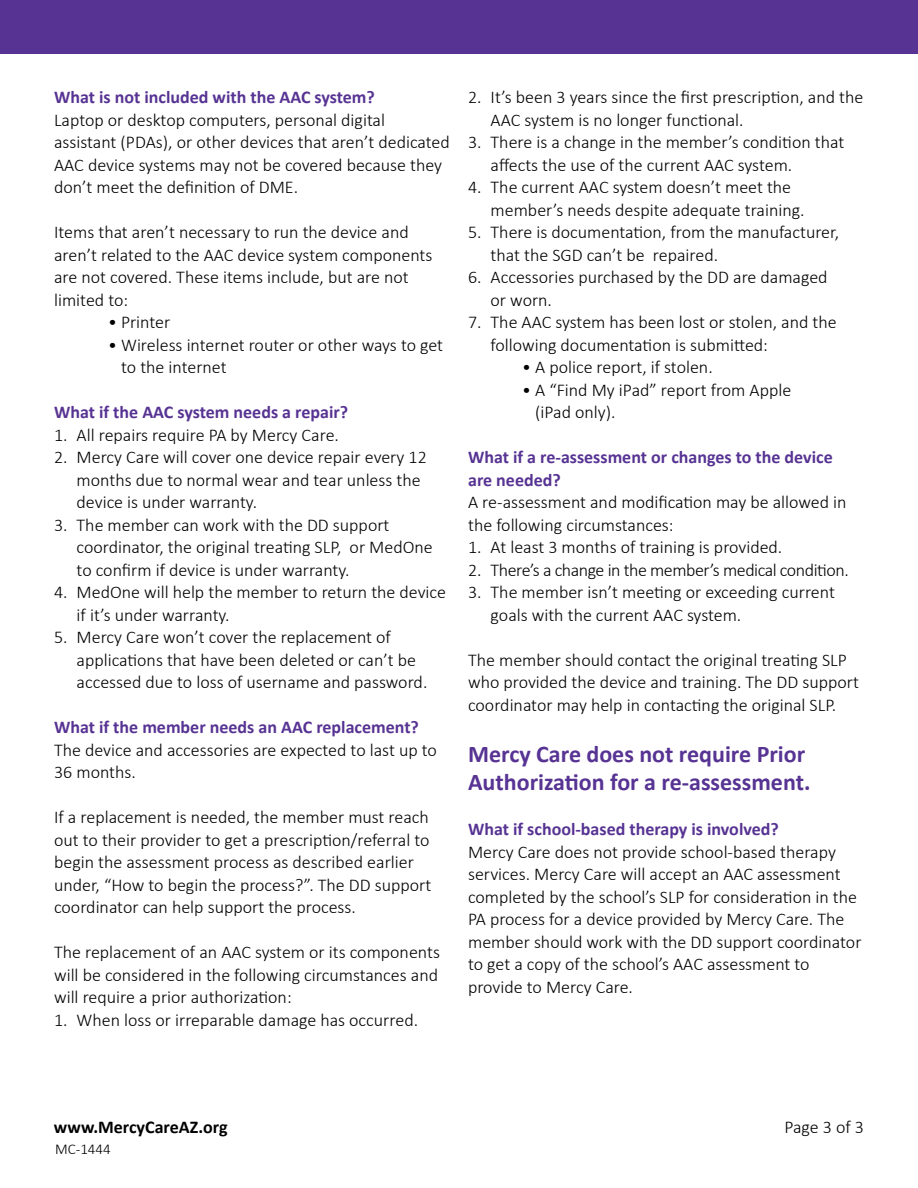
<style>
.page{position:relative;width:918px;height:1188px;background:#fff}
.page>*{position:absolute;margin:0;border:0;box-sizing:border-box;transform-origin:0 0}
.t1{font:700 24px/28.5px "Calibri";color:#573393}
.t2{font:300 18px/22.5px "Calibri";color:#000}
.t3{font:700 18px/22.5px "Calibri";color:#573393}
.t4{font:300 18px "Calibri";letter-spacing:-.025em;color:#000}
.t5{font:700 18px "Calibri";color:#000}
.t6{font:300 15px "Calibri";color:#000}
</style>
<div class="page">
<div style="left:0;top:0;width:918px;height:54px;background:#573393"></div>
<p class="t3" style="left:54px;top:85px;width:322px">What is not included with the AAC system?</p>
<p class="t2" style="left:54px;top:108px;width:397px">Laptop or desktop computers, personal digital assistant (PDAs), or other devices that aren’t dedicated AAC device systems may not be covered because they don’t meet the definition of DME.</p>
<p class="t2" style="left:54px;top:221px;width:380px">Items that aren’t necessary to run the device and aren’t related to the AAC device system components are not covered. These items include, but are not limited to:</p>
<p class="t2" style="left:108px;top:311px;width:64px">• Printer</p>
<p class="t2" style="left:121px;top:333px;width:324px;text-indent:-13px">• Wireless internet router or other ways to get to the internet</p>
<p class="t3" style="left:54px;top:400px;width:296px">What if the AAC system needs a repair?</p>
<p class="t2" style="left:54px;top:423px;width:286px">1. All repairs require PA by Mercy Care.</p>
<p class="t2" style="left:77px;top:446px;width:352px;text-indent:-22px">2. Mercy Care will cover one device repair every 12 months due to normal wear and tear unless the device is under warranty.</p>
<p class="t2" style="left:77px;top:513px;width:358px;text-indent:-22px">3. The member can work with the DD support coordinator, the original treating SLP, or MedOne to confirm if device is under warranty.</p>
<p class="t2" style="left:77px;top:581px;width:371px;text-indent:-22px">4. MedOne will help the member to return the device if it’s under warranty.</p>
<p class="t2" style="left:77px;top:626px;width:352px;text-indent:-22px">5. Mercy Care won’t cover the replacement of applications that have been deleted or can’t be accessed due to loss of username and password.</p>
<p class="t3" style="left:54px;top:715px;width:366px">What if the member needs an AAC replacement?</p>
<p class="t2" style="left:54px;top:738px;width:384px">The device and accessories are expected to last up to<br>36 months.</p>
<p class="t2" style="left:54px;top:806px;width:379px">If a replacement is needed, the member must reach out to their provider to get a prescription/referral to begin the assessment process as described earlier under, “How to begin the process?”. The DD support coordinator can help support the process.</p>
<p class="t2" style="left:54px;top:941px;width:387px;text-align:justify">The replacement of an AAC system or its components will be considered in the following circumstances and will require a prior authorization:</p>
<p class="t2" style="left:54px;top:1008px;width:366px">1. When loss or irreparable damage has occurred.</p>
<p class="t2" style="left:491px;top:86px;width:374px;text-indent:-22px">2. It’s been 3 years since the first prescription, and the<br>AAC system is no longer functional.</p>
<p class="t2" style="left:491px;top:131px;width:355px;text-indent:-22px">3. There is a change in the member’s condition that affects the use of the current AAC system.</p>
<p class="t2" style="left:491px;top:176px;width:315px;text-indent:-22px">4. The current AAC system doesn’t meet the member’s needs despite adequate training.</p>
<p class="t2" style="left:491px;top:221px;width:350px;text-indent:-22px">5. There is documentation, from the manufacturer, that the SGD can’t be repaired.</p>
<p class="t2" style="left:491px;top:266px;width:339px;text-indent:-22px">6. Accessories purchased by the DD are damaged or worn.</p>
<p class="t2" style="left:491px;top:311px;width:348px;text-indent:-22px">7. The AAC system has been lost or stolen, and the following documentation is submitted:</p>
<p class="t2" style="left:522px;top:356px;width:192px">• A police report, if stolen.</p>
<p class="t2" style="left:535px;top:378px;width:258px;text-indent:-13px">• A “Find My iPad” report from Apple (iPad only).</p>
<p class="t3" style="left:468px;top:445px;width:366px">What if a re-assessment or changes to the device are needed?</p>
<p class="t2" style="left:468px;top:491px;width:380px">A re-assessment and modification may be allowed in the following circumstances:</p>
<p class="t2" style="left:468px;top:536px;width:316px">1. At least 3 months of training is provided.</p>
<p class="t4" style="left:468px;top:558px;width:382px">2. There’s a change in the member’s medical condition.</p>
<p class="t2" style="left:491px;top:581px;width:346px;text-indent:-22px">3. The member isn’t meeting or exceeding current goals with the current AAC system.</p>
<p class="t2" style="left:468px;top:648px;width:392px">The member should contact the original treating SLP who provided the device and training. The DD support coordinator may help in contacting the original SLP.</p>
<h1 class="t1" style="left:468px;top:739px;width:344px">Mercy Care does not require Prior<br>Authorization for a re-assessment.</h1>
<p class="t3" style="left:468px;top:817px;width:312px">What if school-based therapy is involved?</p>
<p class="t2" style="left:468px;top:840px;width:395px">Mercy Care does not provide school-based therapy services. Mercy Care will accept an AAC assessment completed by the school’s SLP for consideration in the PA process for a device provided by Mercy Care. The member should work with the DD support coordinator to get a copy of the school’s AAC assessment to provide to Mercy Care.</p>
<p class="t5" style="left:54px;top:1115px;width:175px">www.MercyCareAZ.org</p>
<p class="t2" style="left:784px;top:1116px;width:81px">Page 3 of 3</p>
<p class="t6" style="left:55px;top:1140px;width:57px">MC-1444</p>
</div>
